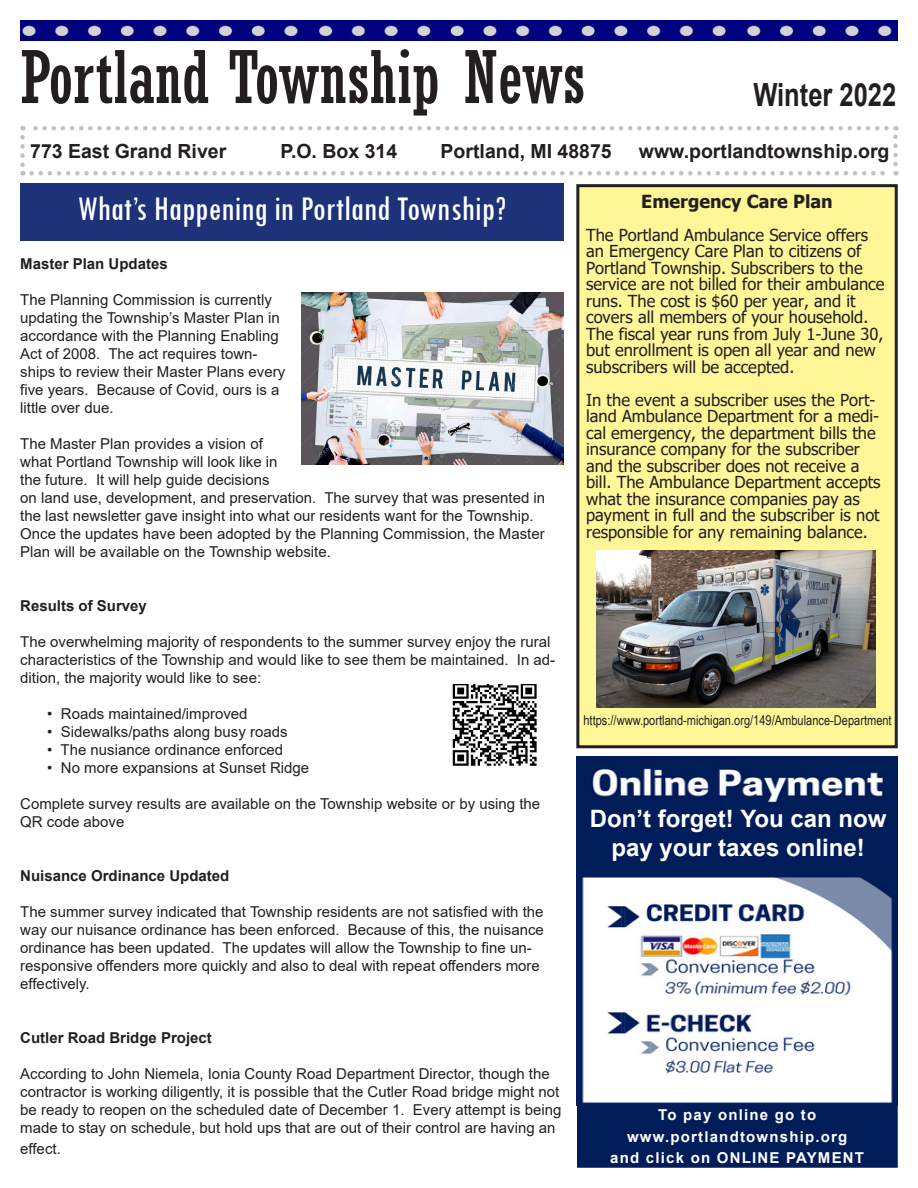
<style>
.page{position:relative;width:918px;height:1188px;background:#fff}
.page>*{position:absolute;margin:0;border:0;box-sizing:border-box;transform-origin:0 0}
.t1{font:condensed 72px "Rockwell";color:#231f20}
.t2{font:condensed 36px "Tw Cen";color:#fff}
.t3{font:700 31.95px "Arial";color:#231f20;scale:.8 1}
.t4{font:700 24px/28.8px "Arial";color:#fff;text-align:center}
.t5{font:700 19.5px "Arial";color:#231f20}
.t6{font:700 18px "Tahoma";color:#231f20}
.t7{font:16.5px/16.5px "Tahoma";color:#231f20}
.t8{font:15px/18px "Arial";color:#231f20}
.t9{font:700 15px "Arial";color:#231f20}
.Standard_paragraph{font:700 15px "Arial";letter-spacing:.08em;color:#fff}
.t10{font:13.5px "Arial Narrow";color:#231f20}
</style>
<div class="page">
<img style="left:20px;top:20px;width:878px;height:20px">
<svg style="left:20px;top:137px;width:5px;height:39px"></svg>
<svg style="left:32px;top:171px;width:865px;height:5px"></svg>
<svg style="left:893px;top:126px;width:5px;height:38px"></svg>
<svg style="left:22px;top:126px;width:864px;height:4px"></svg>
<div style="left:20px;top:183px;width:544px;height:57px;background:#1d3278"></div>
<div style="left:578px;top:186px;width:318px;height:561px;background:#fff698"></div>
<div style="left:576px;top:184px;width:322px;height:564px;border:3px solid #231f20"></div>
<div style="left:578px;top:1099px;width:319px;height:68px;background:#001d59"></div>
<div style="left:577px;top:1099px;width:321px;height:69px;border:2px solid #001d59"></div>
<img style="left:596px;top:550px;width:280px;height:157px">
<img style="left:302px;top:293px;width:262px;height:172px">
<img style="left:452px;top:684px;width:85px;height:82px">
<img style="left:577px;top:756px;width:321px;height:349px">
<div style="left:579px;top:803px;width:318px;height:74px;background:#001d59"></div>
<div style="left:578px;top:802px;width:320px;height:76px;border:2px solid #001d59"></div>
<p class="t1" style="left:20px;top:36px;width:567px">Portland Township News</p>
<p class="t3" style="left:753px;top:73px;width:180px">Winter 2022</p>
<p class="t5" style="left:30px;top:138px;width:198px">773 East Grand River</p>
<p class="t5" style="left:281px;top:138px;width:118px">P.O. Box 314</p>
<p class="t5" style="left:441px;top:138px;width:173px">Portland, MI 48875</p>
<p class="t5" style="left:639px;top:138px;width:252px">www.portlandtownship.org</p>
<p class="t2" style="left:78px;top:187px;width:430px">What’s Happening in Portland Township?</p>
<p class="t6" style="left:641px;top:189px;width:193px">Emergency Care Plan</p>
<p class="t7" style="left:586px;top:227px;width:300px">The Portland Ambulance Service offers an Emergency Care Plan to citizens of Portland Township. Subscribers to the service are not billed for their ambulance runs. The cost is $60 per year, and it covers all members of your household.<br>The fiscal year runs from July 1-June 30, but enrollment is open all year and new subscribers will be accepted.</p>
<p class="t7" style="left:586px;top:392px;width:296px">In the event a subscriber uses the Port&shy;land Ambulance Department for a medi&shy;cal emergency, the department bills the insurance company for the subscriber and the subscriber does not receive a bill. The Ambulance Department accepts what the insurance companies pay as payment in full and the subscriber is not responsible for any remaining balance.</p>
<p class="t9" style="left:20px;top:253px;width:149px">Master Plan Updates</p>
<p class="t8" style="left:20px;top:290px;width:267px">The Planning Commission is currently updating the Township’s Master Plan in accordance with the Planning Enabling Act of 2008. The act requires town&shy;ships to review their Master Plans every five years. Because of Covid, ours is a little over due.</p>
<p class="t8" style="left:20px;top:434px;width:527px">The Master Plan provides a vision of<br>what Portland Township will look like in<br>the future. It will help guide decisions<br>on land use, development, and preservation. The survey that was presented in the last newsletter gave insight into what our residents want for the Township.<br>Once the updates have been adopted by the Planning Commission, the Master Plan will be available on the Township website.</p>
<p class="t9" style="left:20px;top:595px;width:128px">Results of Survey</p>
<p class="t8" style="left:20px;top:632px;width:537px">The overwhelming majority of respondents to the summer survey enjoy the rural characteristics of the Township and would like to see them be maintained. In ad&shy;dition, the majority would like to see:</p>
<p class="t8" style="left:47px;top:704px;width:202px">• Roads maintained/improved</p>
<p class="t8" style="left:47px;top:722px;width:242px">• Sidewalks/paths along busy roads</p>
<p class="t8" style="left:47px;top:740px;width:237px">• The nusiance ordinance enforced</p>
<p class="t8" style="left:47px;top:758px;width:264px">• No more expansions at Sunset Ridge</p>
<p class="t8" style="left:20px;top:794px;width:521px">Complete survey results are available on the Township website or by using the<br>QR code above</p>
<p class="t9" style="left:20px;top:865px;width:211px">Nuisance Ordinance Updated</p>
<p class="t8" style="left:20px;top:902px;width:525px">The summer survey indicated that Township residents are not satisfied with the way our nuisance ordinance has been enforced. Because of this, the nuisance ordinance has been updated. The updates will allow the Township to fine un&shy;responsive offenders more quickly and also to deal with repeat offenders more effectively.</p>
<p class="t9" style="left:20px;top:1027px;width:193px">Cutler Road Bridge Project</p>
<p class="t8" style="left:20px;top:1064px;width:543px">According to John Niemela, Ionia County Road Department Director, though the contractor is working diligently, it is possible that the Cutler Road bridge might not be ready to reopen on the scheduled date of December 1. Every attempt is being made to stay on schedule, but hold ups that are out of their control are having an</p>
<p class="t8" style="left:20px;top:1140px;width:42px">effect.</p>
<p class="t10" style="left:583px;top:711px;width:310px">https://www.portland-michigan.org/149/Ambulance-Department</p>
<p class="t4" style="left:590px;top:805px;width:298px">Don’t forget! You can now pay your taxes online!</p>
<p class="Standard_paragraph" style="left:658px;top:1105px;width:160px">To pay online go to</p>
<p class="Standard_paragraph" style="left:627px;top:1126px;width:222px">www.portlandtownship.org</p>
<p class="Standard_paragraph" style="left:610px;top:1147px;width:255px">and click on ONLINE PAYMENT</p>
</div>
